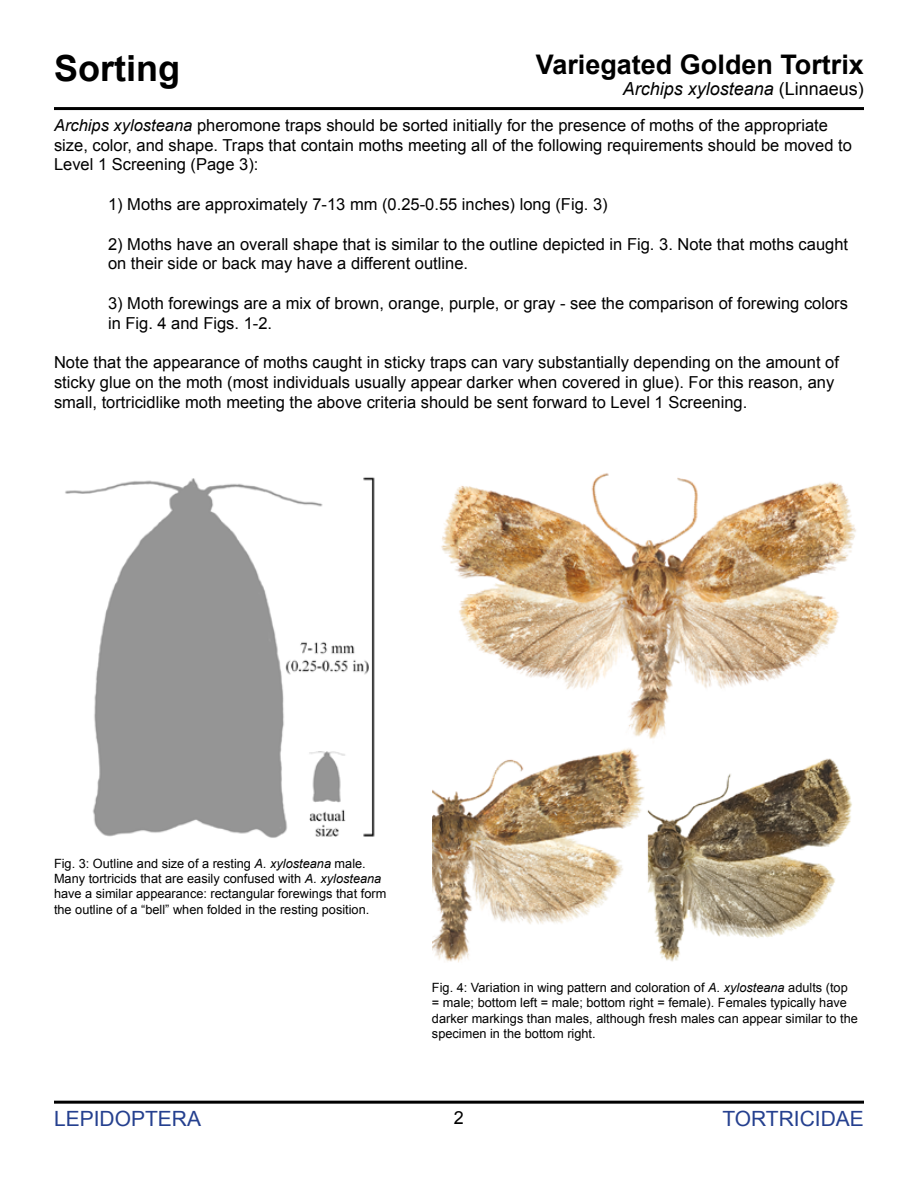
<style>
.page{position:relative;width:918px;height:1188px;background:#fff}
.page>*{position:absolute;margin:0;border:0;box-sizing:border-box;transform-origin:0 0}
.t1{font:700 36px "Arial";color:#000}
.t2{font:700 27px "Arial";color:#000}
.t3{font:21px "Arial";color:#25408f}
.t4{font:italic 18px "Arial";color:#000}
.t5{font:18px "Arial";color:#000}
.t6{font:16.5px/19.8px "Arial";color:#000}
.t7{font:12.75px/15.3px "Arial";color:#000}
.s1{font-style:normal}
.s2{font-style:italic}
</style>
<div class="page">
<hr style="left:54px;top:107px;width:810px;height:3px;background:#000">
<hr style="left:54px;top:1101px;width:810px;height:3px;background:#000">
<img style="left:65px;top:477px;width:310px;height:361px">
<img style="left:432px;top:473px;width:424px;height:490px">
<h2 class="t2" style="left:536px;top:46px;width:330px">Variegated Golden Tortrix</h2>
<p class="t4" style="left:623px;top:77px;width:243px">Archips xylosteana <span class="s1">(Linnaeus)</span></p>
<h1 class="t1" style="left:54px;top:45px;width:127px">Sorting</h1>
<p class="t6" style="left:54px;top:115px;width:799px"><span class="s2">Archips xylosteana</span> pheromone traps should be sorted initially for the presence of moths of the appropriate size, color, and shape. Traps that contain moths meeting all of the following requirements should be moved to<br>Level 1 Screening (Page 3):</p>
<p class="t6" style="left:108px;top:194px;width:501px">1) Moths are approximately 7-13 mm (0.25-0.55 inches) long (Fig. 3)</p>
<p class="t6" style="left:108px;top:234px;width:742px">2) Moths have an overall shape that is similar to the outline depicted in Fig. 3. Note that moths caught on their side or back may have a different outline.</p>
<p class="t6" style="left:108px;top:293px;width:742px">3) Moth forewings are a mix of brown, orange, purple, or gray - see the comparison of forewing colors in Fig. 4 and Figs. 1-2.</p>
<p class="t6" style="left:54px;top:353px;width:787px">Note that the appearance of moths caught in sticky traps can vary substantially depending on the amount of sticky glue on the moth (most individuals usually appear darker when covered in glue). For this reason, any small, tortricidlike moth meeting the above criteria should be sent forward to Level 1 Screening.</p>
<p class="t7" style="left:54px;top:856px;width:334px">Fig. 3: Outline and size of a resting <span class="s2">A. xylosteana</span> male.<br>Many tortricids that are easily confused with <span class="s2">A. xylosteana </span>have a similar appearance: rectangular forewings that form the outline of a “bell” when folded in the resting position.</p>
<p class="t7" style="left:432px;top:980px;width:427px">Fig. 4: Variation in wing pattern and coloration of <span class="s2">A. xylosteana</span> adults (top = male; bottom left = male; bottom right = female). Females typically have darker markings than males, although fresh males can appear similar to the specimen in the bottom right.</p>
<p class="t3" style="left:54px;top:1105px;width:149px">LEPIDOPTERA</p>
<p class="t5" style="left:454px;top:1106px;width:12px">2</p>
<p class="t3" style="left:722px;top:1105px;width:143px">TORTRICIDAE</p>
</div>
